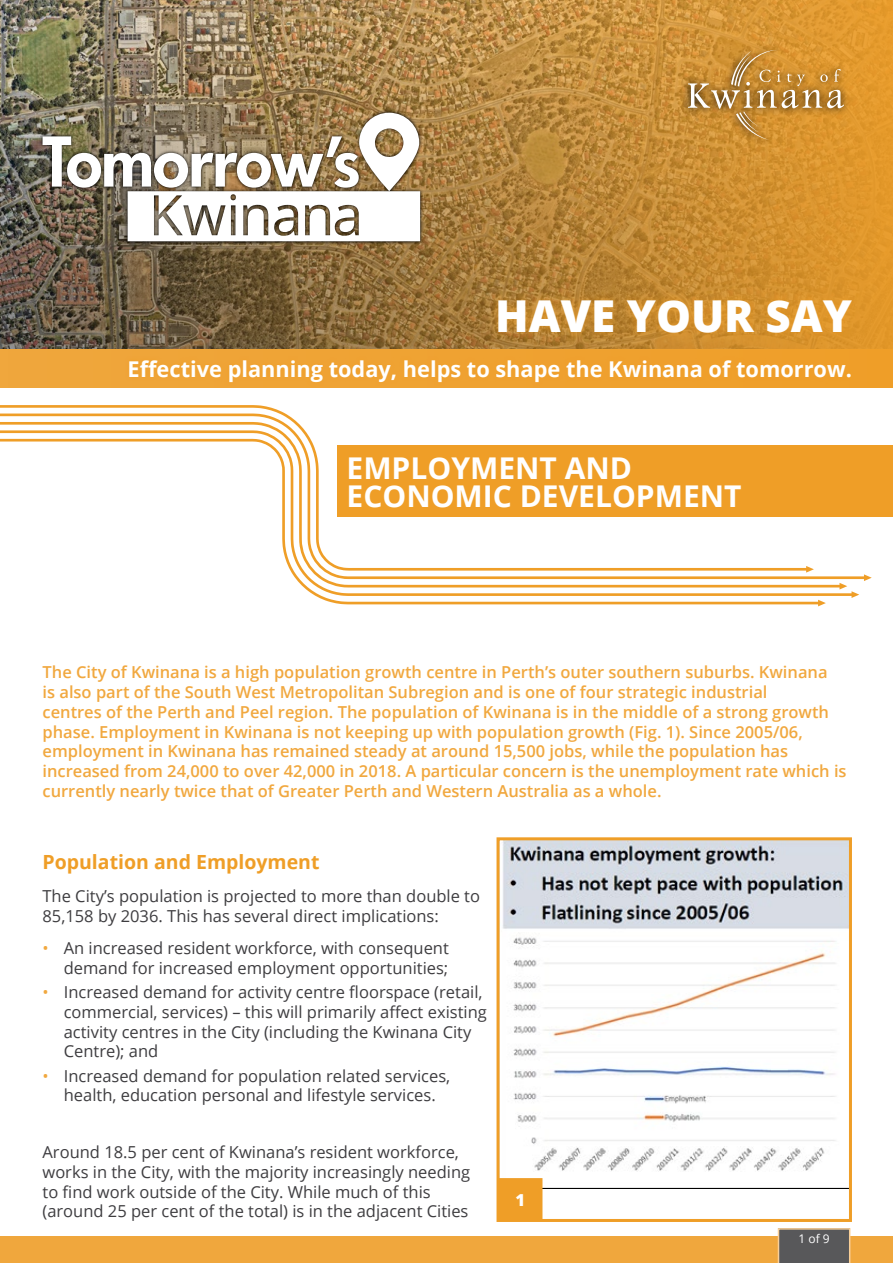
<style>
.page{position:relative;width:893px;height:1263px;background:#fff}
.page>*{position:absolute;margin:0;border:0;box-sizing:border-box;transform-origin:0 0}
.t1{font:800 43.95px "Open Sans";color:#fff}
.t2{font:700 30px/28.5px "Open Sans";color:#fff}
.t3{font:700 21.75px "Open Sans";color:#fff}
.t4{font:700 19.5px "Open Sans";color:#ef9e27}
.t5{font:16.5px/19.8px "Open Sans";color:#3e3d40}
.t6{font:600 16.5px/19.8px "Open Sans";color:#f1a83f}
.t7{font:800 16.5px "Open Sans";color:#fff}
.t8{font:12px "Open Sans";color:#fff}
.s1{color:#f1a83f}
</style>
<div class="page">
<div style="left:0;top:1236px;width:893px;height:27px;background:#f0a73d"></div>
<svg style="left:778px;top:1228px;width:72px;height:35px;background:#63605e"></svg>
<div style="left:337px;top:445px;width:556px;height:72px;background:#ef9e27"></div>
<img style="left:0;top:0;width:893px;height:388px">
<svg style="left:680px;top:42px;width:172px;height:105px;background:#d59333"></svg>
<svg style="left:688px;top:50px;width:156px;height:90px;background:#cb9342"></svg>
<img style="left:39px;top:110px;width:384px;height:135px">
<img style="left:43px;top:113px;width:377px;height:128px">
<div style="left:125px;top:356px;width:730px;height:30px;background:#efa12f"></div>
<div style="left:488px;top:289px;width:373px;height:54px;background:#ef9e27;opacity:.8"></div>
<svg style="left:0;top:405px;width:284px;height:8px"></svg>
<svg style="left:0;top:413px;width:872px;height:168px"></svg>
<svg style="left:0;top:422px;width:847px;height:8px"></svg>
<svg style="left:0;top:430px;width:859px;height:168px"></svg>
<svg style="left:0;top:439px;width:826px;height:167px"></svg>
<img style="left:502px;top:841px;width:346px;height:347px">
<div style="left:496px;top:837px;width:356px;height:385px;border:3px solid #ef9e27"></div>
<div style="left:499px;top:1179px;width:42px;height:40px;background:#ef9e27"></div>
<div style="left:498px;top:1178px;width:44px;height:42px;border:3px solid #ef9e27"></div>
<h1 class="t1" style="left:495px;top:282px;width:358px">HAVE YOUR SAY</h1>
<h3 class="t3" style="left:128px;top:353px;width:726px">Effective planning today, helps to shape the Kwinana of tomorrow.</h3>
<h2 class="t2" style="left:347px;top:453px;width:397px">EMPLOYMENT AND<br>ECONOMIC DEVELOPMENT</h2>
<p class="t6" style="left:43px;top:662px;width:806px">The City of Kwinana is a high population growth centre in Perth’s outer southern suburbs. Kwinana<br>is also part of the South West Metropolitan Subregion and is one of four strategic industrial<br>centres of the Perth and Peel region. The population of Kwinana is in the middle of a strong growth phase. Employment in Kwinana is not keeping up with population growth (Fig. 1). Since 2005/06, employment in Kwinana has remained steady at around 15,500 jobs, while the population has increased from 24,000 to over 42,000 in 2018. A particular concern is the unemployment rate which is currently nearly twice that of Greater Perth and Western Australia as a whole.</p>
<p class="t4" style="left:43px;top:848px;width:279px">Population and Employment</p>
<p class="t5" style="left:43px;top:885px;width:439px">The City’s population is projected to more than double to<br>85,158 by 2036. This has several direct implications:</p>
<p class="t5" style="left:43px;top:938px;width:408px;text-align:right"><span class="s1">•</span> An increased resident workforce, with consequent demand for increased employment opportunities;</p>
<p class="t5" style="left:64px;top:982px;width:425px;text-indent:-21px"><span class="s1">•</span> Increased demand for activity centre floorspace (retail, commercial, services) – this will primarily affect existing activity centres in the City (including the Kwinana City Centre); and</p>
<p class="t5" style="left:43px;top:1065px;width:409px;text-align:center"><span class="s1">•</span> Increased demand for population related services, health, education personal and lifestyle services.</p>
<p class="t5" style="left:43px;top:1141px;width:429px">Around 18.5 per cent of Kwinana’s resident workforce, works in the City, with the majority increasingly needing to find work outside of the City. While much of this (around 25 per cent of the total) is in the adjacent Cities</p>
<p class="t7" style="left:515px;top:1187px;width:11px">1</p>
<p class="t8" style="left:798px;top:1230px;width:33px">1 of 9</p>
</div>
